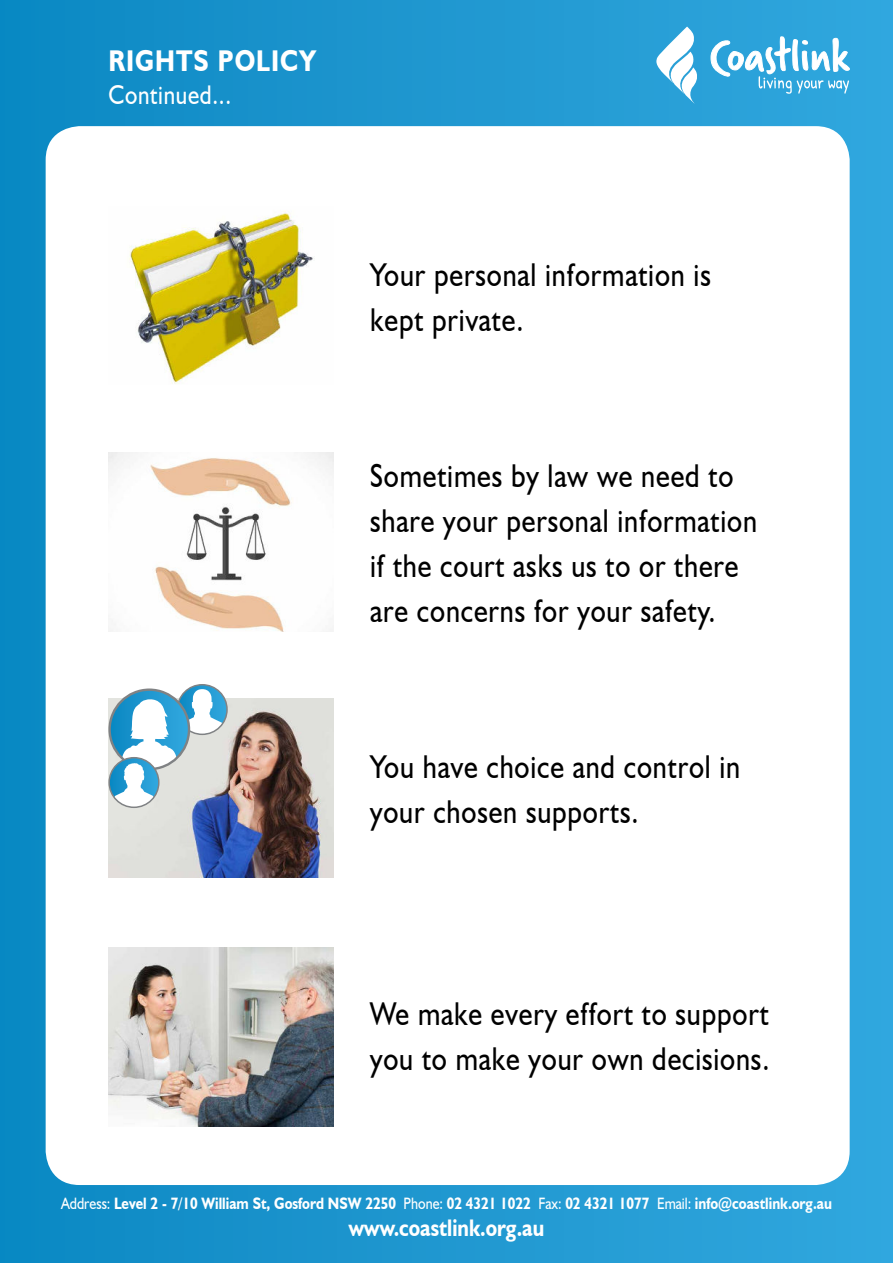
<style>
.page{position:relative;width:893px;height:1263px;background:#fff}
.page>*{position:absolute;margin:0;border:0;box-sizing:border-box;transform-origin:0 0}
.t1{font:33px/45px "Humanist 521 BT";letter-spacing:.03em;color:#000;scale:.85 1}
.t2{font:700 30px "Humanist 521 BT";letter-spacing:.04em;color:#fff;scale:.85 1}
.t3{font:27px "Humanist 521 BT";letter-spacing:.03em;color:#fff;scale:.85 1}
.t4{font:700 24px "Humanist 521 BT";color:#fff;scale:.85 1}
.t5{font:700 16.5px "Humanist 521 BT";color:#fff;scale:.85 1}
.s1{font-weight:400}
</style>
<div class="page">
<div style="left:0;top:0;width:893px;height:1263px;background:linear-gradient(to right,#0c88c3,#32a7de)"></div>
<div style="left:46px;top:126px;width:804px;height:1059px;background:#fff;border-radius:34px"></div>
<svg style="left:711px;top:35px;width:139px;height:59px"></svg>
<svg style="left:656px;top:27px;width:42px;height:76px"></svg>
<img style="left:129px;top:211px;width:186px;height:173px">
<img style="left:108px;top:453px;width:226px;height:178px">
<img style="left:108px;top:699px;width:226px;height:178px">
<img style="left:108px;top:948px;width:226px;height:178px">
<div style="left:177px;top:684px;width:51px;height:51px;border:2px solid #808284;border-radius:50%"></div>
<svg style="left:113px;top:689px;width:112px;height:118px"></svg>
<div style="left:108px;top:757px;width:52px;height:51px;border:2px solid #808284;border-radius:50%"></div>
<p class="t2" style="left:108px;top:50px;width:246px">RIGHTS POLICY</p>
<p class="t3" style="left:108px;top:85px;width:146px">Continued...</p>
<p class="t1" style="left:370px;top:255px;width:402px">Your personal information is kept private.</p>
<p class="t1" style="left:370px;top:456px;width:457px">Sometimes by law we need to share your personal information if the court asks us to or there are concerns for your safety.</p>
<p class="t1" style="left:370px;top:748px;width:437px">You have choice and control in your chosen supports.</p>
<p class="t1" style="left:370px;top:994px;width:471px">We make every effort to support you to make your own decisions.</p>
<p class="t5" style="left:61px;top:1197px;width:908px"><span class="s1">Address:</span> Level 2 - 7/10 William St, Gosford NSW 2250 <span class="s1">Phone:</span> 02 4321 1022 <span class="s1">Fax:</span> 02 4321 1077 <span class="s1">Email:</span> info@coastlink.org.au</p>
<p class="t4" style="left:349px;top:1218px;width:232px">www.coastlink.org.au</p>
</div>
